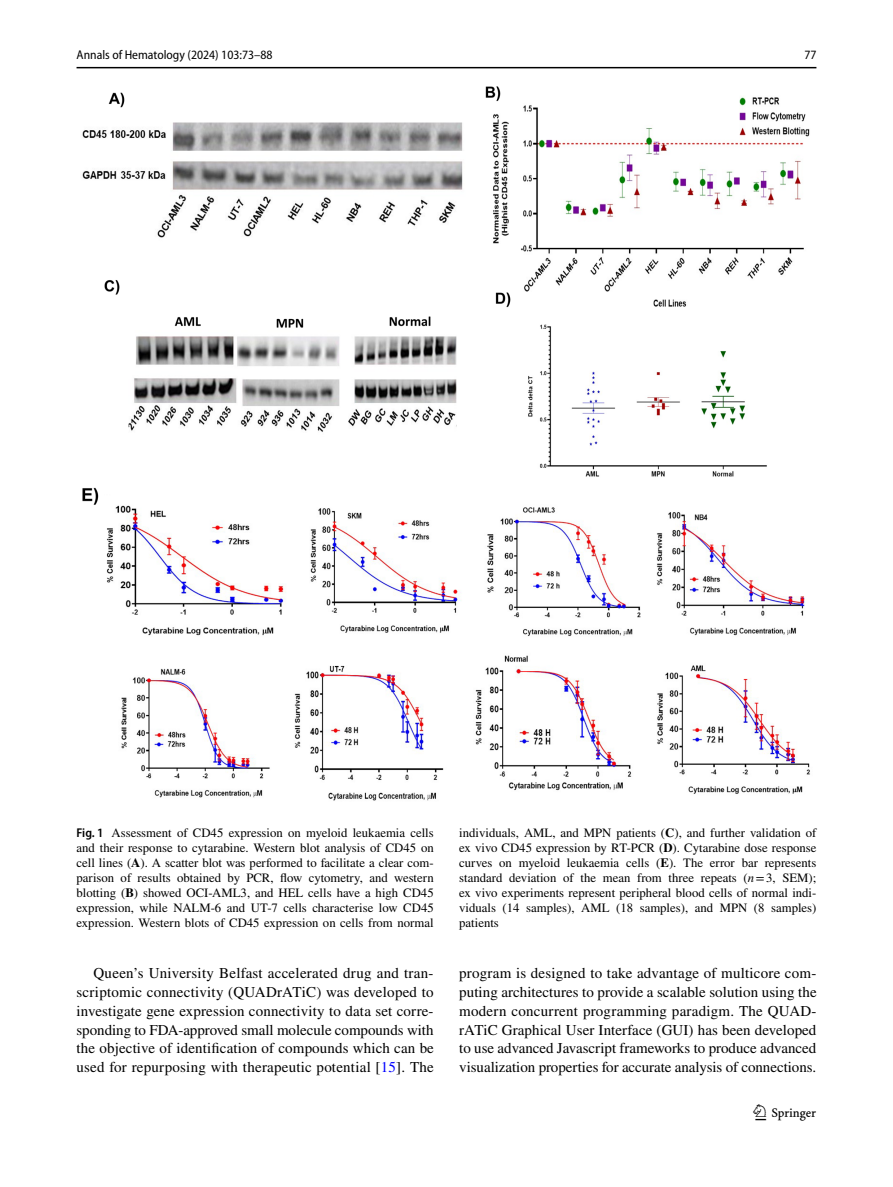
<style>
.page{position:relative;width:893px;height:1187px;background:#fff}
.page>*{position:absolute;margin:0;border:0;box-sizing:border-box;transform-origin:0 0}
.t1{font:22.5px "Springnew Regular 3";color:#000}
.t2{font:15px/18.8px "STIX";color:#000;text-align:justify}
.t3{font:12.75px/15px "STIX";color:#000;text-align:justify}
.t4{font:semi-condensed 12.75px "Myriad Pro";color:#000}
.s1{font-family:"Myriad Pro";font-weight:600;font-stretch:semi-condensed}
.s2{font-weight:700}
.s3{font-style:italic}
.s4{color:#00f}
</style>
<div class="page">
<hr style="left:77px;top:67px;width:739px;height:1px;background:#000">
<img style="left:82px;top:87px;width:728px;height:714px">
<p class="t4" style="left:77px;top:48px;width:198px">Annals of Hematology (2024) 103:73–88</p>
<p class="t4" style="left:804px;top:48px;width:14px">77</p>
<p class="t3" style="left:77px;top:825px;width:359px"><span class="s1">Fig. 1</span> Assessment of CD45 expression on myeloid leukaemia cells and their response to cytarabine. Western blot analysis of CD45 on cell lines (<span class="s2">A</span>). A scatter blot was performed to facilitate a clear com&shy;parison of results obtained by PCR, flow cytometry, and western blotting (<span class="s2">B</span>) showed OCI-AML3, and HEL cells have a high CD45 expression, while NALM-6 and UT-7 cells characterise low CD45 expression. Western blots of CD45 expression on cells from normal</p>
<p class="t3" style="left:459px;top:825px;width:359px">individuals, AML, and MPN patients (<span class="s2">C</span>), and further validation of ex vivo CD45 expression by RT-PCR (<span class="s2">D</span>). Cytarabine dose response curves on myeloid leukaemia cells (<span class="s2">E</span>). The error bar represents standard deviation of the mean from three repeats (<span class="s3">n</span>=3, SEM); ex vivo experiments represent peripheral blood cells of normal indi&shy;viduals (14 samples), AML (18 samples), and MPN (8 samples) patients</p>
<p class="t2" style="left:77px;top:964px;width:359px;text-indent:17px">Queen’s University Belfast accelerated drug and tran&shy;scriptomic connectivity (QUADrATiC) was developed to investigate gene expression connectivity to data set corre&shy;sponding to FDA-approved small molecule compounds with the objective of identification of compounds which can be used for repurposing with therapeutic potential [<span class="s4">15</span>]. The</p>
<p class="t2" style="left:459px;top:964px;width:359px">program is designed to take advantage of multicore com&shy;puting architectures to provide a scalable solution using the modern concurrent programming paradigm. The QUAD&shy;rATiC Graphical User Interface (GUI) has been developed to use advanced Javascript frameworks to produce advanced visualization properties for accurate analysis of connections.</p>
<h1 class="t1" style="left:755px;top:1104px;width:62px">1 3</h1>
</div>
